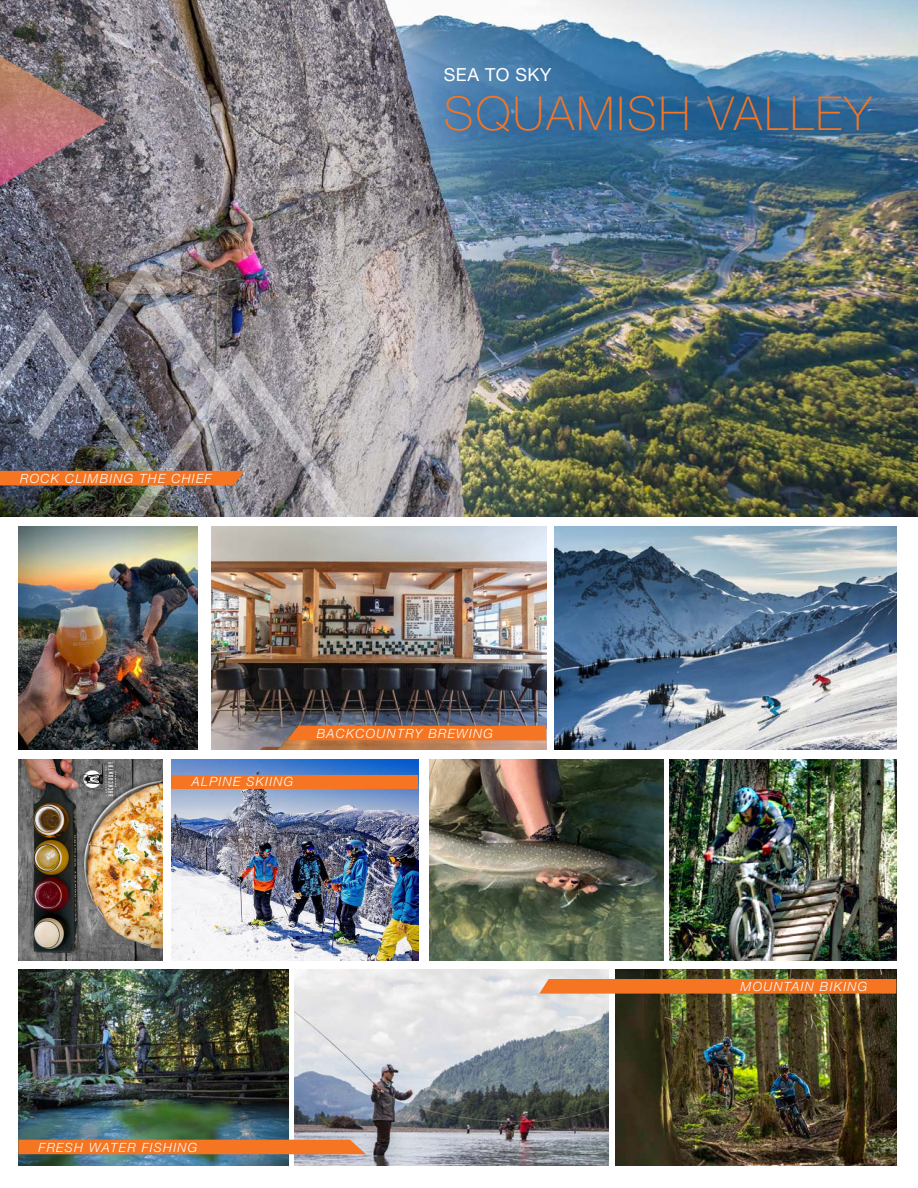
<style>
.page{position:relative;width:918px;height:1188px;background:#fff}
.page>*{position:absolute;margin:0;border:0;box-sizing:border-box;transform-origin:0 0}
.Subhead{font:100 46.8px "Helvetica Neue LT Std";letter-spacing:.05em;color:#f57523}
.Subhead-2{font:18px "Helvetica Neue LT Std";letter-spacing:.025em;color:#fff}
.text_footer{font:italic 300 12.75px "Helvetica Neue LT Std";letter-spacing:.1em;color:#fff}
</style>
<div class="page">
<img style="left:0;top:0;width:918px;height:517px">
<img style="left:27px;top:261px;width:238px;height:87px">
<svg style="left:124px;top:348px;width:238px;height:189px;background:#a5a2a4"></svg>
<img style="left:172px;top:759px;width:246px;height:201px">
<img style="left:670px;top:759px;width:226px;height:201px">
<img style="left:616px;top:970px;width:280px;height:196px">
<img style="left:19px;top:526px;width:178px;height:223px">
<img style="left:429px;top:759px;width:234px;height:201px">
<img style="left:18px;top:759px;width:145px;height:201px">
<img style="left:212px;top:526px;width:334px;height:223px">
<img style="left:18px;top:970px;width:270px;height:196px">
<img style="left:295px;top:970px;width:313px;height:196px">
<img style="left:555px;top:526px;width:341px;height:223px">
<div style="left:287px;top:726px;width:259px;height:14px;background:#f57523"></div>
<img style="left:0;top:307px;width:244px;height:189px">
<div style="left:172px;top:775px;width:246px;height:13px;background:#f57523"></div>
<div style="left:18px;top:1140px;width:348px;height:14px;background:#f57523"></div>
<svg style="left:539px;top:979px;width:357px;height:15px;background:#f07626"></svg>
<svg style="left:0;top:36px;width:108px;height:170px;background:#8c6d71"></svg>
<p class="Subhead-2" style="left:444px;top:64px;width:109px">SEA TO SKY</p>
<p class="Subhead" style="left:444px;top:87px;width:429px">SQUAMISH VALLEY</p>
<p class="text_footer" style="left:20px;top:471px;width:193px">ROCK CLIMBING THE CHIEF</p>
<p class="text_footer" style="left:192px;top:774px;width:103px">ALPINE SKIING</p>
<p class="text_footer" style="left:317px;top:725px;width:178px">BACKCOUNTRY BREWING</p>
<p class="text_footer" style="left:39px;top:1139px;width:160px">FRESH WATER FISHING</p>
<p class="text_footer" style="left:741px;top:979px;width:128px">MOUNTAIN BIKING</p>
</div>
